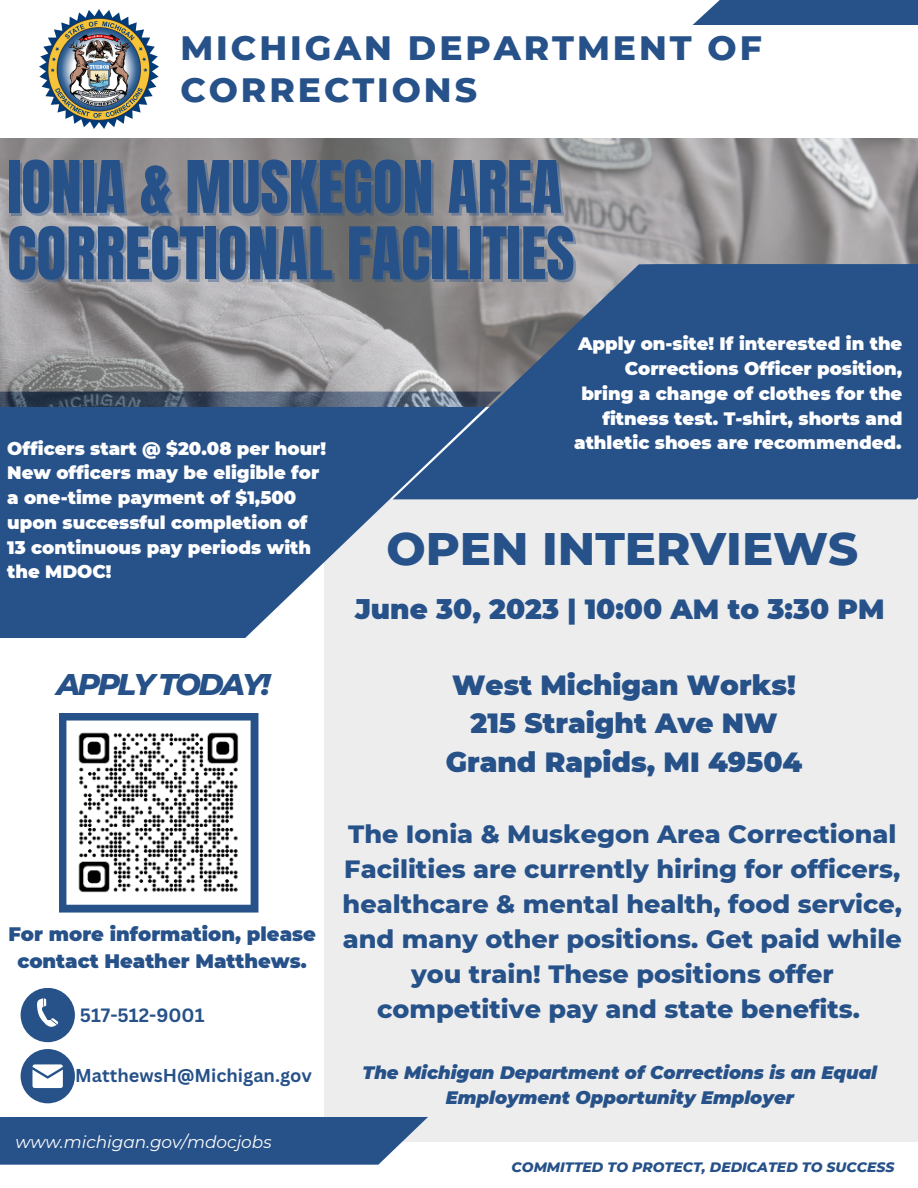
<style>
.page{position:relative;width:918px;height:1188px;background:#fff}
.page>*{position:absolute;margin:0;border:0;box-sizing:border-box;transform-origin:0 0}
.t1{font:61.5px/66.3px "Anton";color:#265189}
.t2{font:800 46.5px "Montserrat";color:#265189}
.t3{font:800 34.5px/42.8px "Montserrat";letter-spacing:.085em;color:#265189}
.t4{font:italic 800 30.45px "Montserrat";letter-spacing:-.085em;color:#265189}
.t5{font:900 27.75px "Montserrat";color:#265189}
.t6{font:800 25.5px/34.8px "Montserrat";color:#265189;text-align:center}
.t7{font:900 19.5px/27px "Montserrat";color:#265189;text-align:center}
.t8{font:700 18.75px "Canva Sans";color:#265189}
.t9{font:700 18.15px "Canva Sans";color:#265189}
.t10{font:900 18px/24.8px "Montserrat";color:#fefefe;text-align:right}
.t11{font:italic 900 18px/24.8px "Montserrat";color:#265189;text-align:center}
.t12{font:italic 16.95px "Montserrat";color:#fefefe}
.t13{font:italic 800 13.95px "Montserrat";color:#265189}
</style>
<div class="page">
<div style="left:324px;top:499px;width:594px;height:643px;background:#ededed"></div>
<svg style="left:0;top:406px;width:502px;height:232px;fill:#265189"></svg>
<img style="left:0;top:138px;width:918px;height:268px">
<svg style="left:393px;top:264px;width:525px;height:235px;background:#3c5e8a"></svg>
<svg style="left:0;top:1117px;width:428px;height:48px;background:#335b90"></svg>
<div style="left:692px;top:0;width:226px;height:25px;background:#265189"></div>
<div style="left:21px;top:988px;width:54px;height:54px;background:#265189;border-radius:50%"></div>
<svg style="left:37px;top:998px;width:21px;height:29px"></svg>
<div style="left:21px;top:1049px;width:54px;height:54px;background:#265189;border-radius:50%"></div>
<svg style="left:32px;top:1064px;width:31px;height:24px"></svg>
<img style="left:39px;top:9px;width:119px;height:119px">
<svg style="left:59px;top:713px;width:199px;height:200px"></svg>
<p class="t3" style="left:180px;top:26px;width:583px">MICHIGAN DEPARTMENT OF<br>CORRECTIONS</p>
<p class="t1" style="left:7px;top:155px;width:569px">IONIA &amp; MUSKEGON AREA<br>CORRECTIONAL FACILITIES</p>
<p class="t10" style="left:7px;top:436px;width:320px;text-align:left">Officers start @ $20.08 per hour!<br>New officers may be eligible for a one-time payment of $1,500 upon successful completion of<br>13 continuous pay periods with the MDOC!</p>
<p class="t10" style="left:574px;top:332px;width:330px">Apply on-site! If interested in the Corrections Officer position, bring a change of clothes for the fitness test. T-shirt, shorts and athletic shoes are recommended.</p>
<p class="t2" style="left:386px;top:520px;width:474px">OPEN INTERVIEWS</p>
<p class="t5" style="left:355px;top:592px;width:531px">June 30, 2023 | 10:00 AM to 3:30 PM</p>
<p class="t4" style="left:56px;top:665px;width:215px">APPLY TODAY!</p>
<p class="t7" style="left:8px;top:920px;width:309px">For more information, please contact Heather Matthews.</p>
<p class="t8" style="left:80px;top:1002px;width:126px">517-512-9001</p>
<p class="t9" style="left:75px;top:1062px;width:238px">MatthewsH@Michigan.gov</p>
<p class="t12" style="left:16px;top:1131px;width:258px">www.michigan.gov/mdocjobs</p>
<p class="t5" style="left:452px;top:668px;width:345px">West Michigan Works!</p>
<p class="t5" style="left:471px;top:706px;width:309px">215 Straight Ave NW</p>
<p class="t5" style="left:446px;top:745px;width:358px">Grand Rapids, MI 49504</p>
<p class="t6" style="left:343px;top:817px;width:561px">The Ionia &amp; Muskegon Area Correctional Facilities are currently hiring for officers, healthcare &amp; mental health, food service, and many other positions. Get paid while you train! These positions offer competitive pay and state benefits.</p>
<p class="t11" style="left:363px;top:1061px;width:516px">The Michigan Department of Corrections is an Equal<br>Employment Opportunity Employer</p>
<p class="t13" style="left:512px;top:1158px;width:384px">COMMITTED TO PROTECT, DEDICATED TO SUCCESS</p>
</div>
